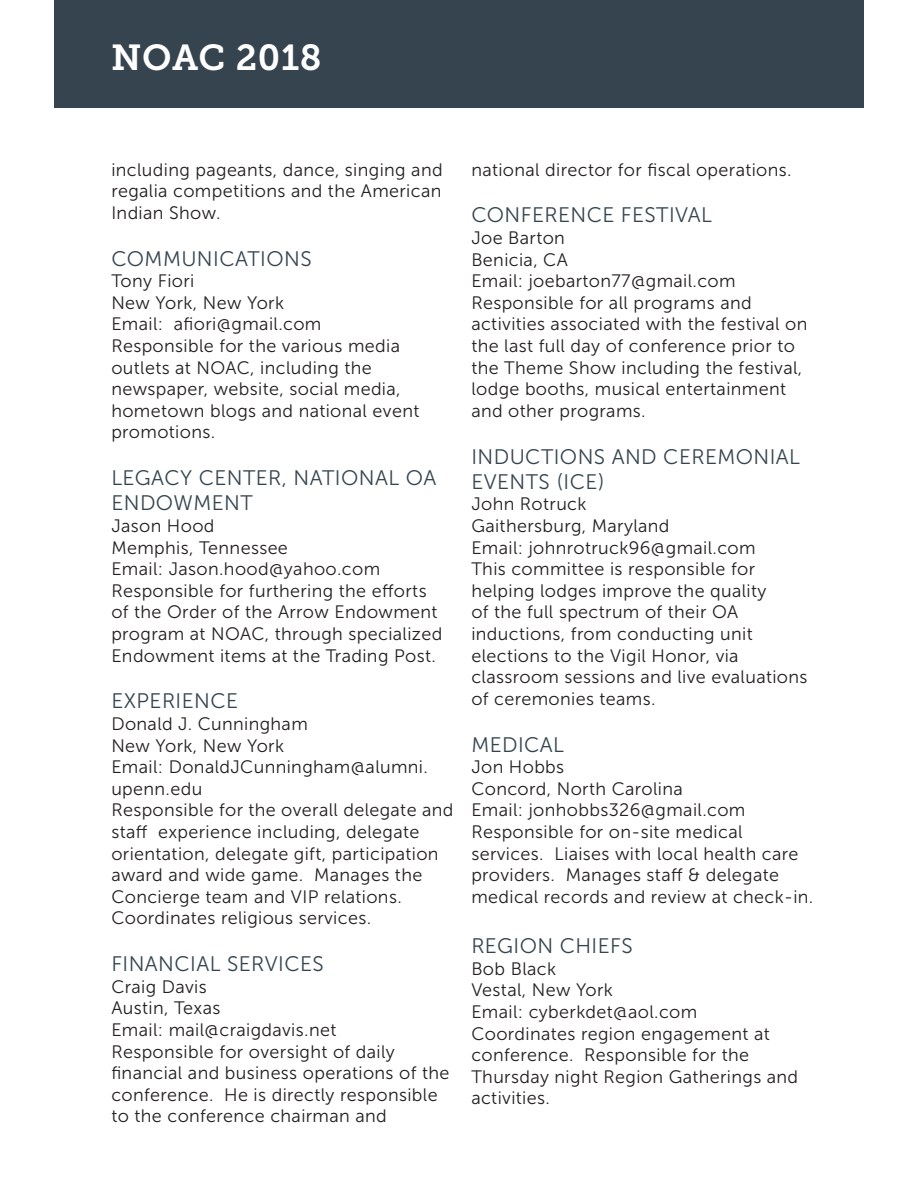
<style>
.page{position:relative;width:918px;height:1188px;background:#fff}
.page>*{position:absolute;margin:0;border:0;box-sizing:border-box;transform-origin:0 0}
.t1{font:36px "Museo Slab 700";letter-spacing:.015em;color:#fff}
.t2{font:21px/25.2px "Museo Sans 300";letter-spacing:.02em;color:#35444e}
.t3{font:18px/21.6px "Museo Sans 300";letter-spacing:.02em;color:#231f20}
</style>
<div class="page">
<div style="left:54px;top:0;width:810px;height:108px;background:#35444e"></div>
<p class="t1" style="left:111px;top:37px;width:212px">NOAC 2018</p>
<p class="t3" style="left:111px;top:159px;width:333px;text-align:justify">including pageants, dance, singing and regalia competitions and the American Indian Show.</p>
<p class="t2" style="left:111px;top:246px;width:202px">COMMUNICATIONS</p>
<p class="t3" style="left:111px;top:270px;width:85px">Tony Fiori</p>
<p class="t3" style="left:111px;top:292px;width:174px">New York, New York</p>
<p class="t3" style="left:111px;top:313px;width:212px">Email: afiori@gmail.com</p>
<p class="t3" style="left:111px;top:335px;width:310px">Responsible for the various media outlets at NOAC, including the newspaper, website, social media, hometown blogs and national event promotions.</p>
<p class="t2" style="left:111px;top:465px;width:326px">LEGACY CENTER, NATIONAL OA<br>ENDOWMENT</p>
<p class="t3" style="left:111px;top:515px;width:105px">Jason Hood</p>
<p class="t3" style="left:111px;top:537px;width:178px">Memphis, Tennessee</p>
<p class="t3" style="left:111px;top:558px;width:270px">Email: Jason.hood@yahoo.com</p>
<p class="t3" style="left:111px;top:580px;width:332px">Responsible for furthering the efforts of the Order of the Arrow Endowment program at NOAC, through specialized Endowment items at the Trading Post.</p>
<p class="t2" style="left:111px;top:689px;width:128px">EXPERIENCE</p>
<p class="t3" style="left:111px;top:713px;width:198px">Donald J. Cunningham</p>
<p class="t3" style="left:111px;top:735px;width:174px">New York, New York</p>
<p class="t3" style="left:111px;top:756px;width:318px">Email: DonaldJCunningham@alumni. upenn.edu</p>
<p class="t3" style="left:111px;top:799px;width:344px">Responsible for the overall delegate and staff experience including, delegate orientation, delegate gift, participation award and wide game. Manages the Concierge team and VIP relations.<br>Coordinates religious services.</p>
<p class="t2" style="left:111px;top:951px;width:214px">FINANCIAL SERVICES</p>
<p class="t3" style="left:111px;top:976px;width:97px">Craig Davis</p>
<p class="t3" style="left:111px;top:997px;width:111px">Austin, Texas</p>
<p class="t3" style="left:111px;top:1019px;width:227px">Email: mail@craigdavis.net</p>
<p class="t3" style="left:111px;top:1041px;width:340px">Responsible for oversight of daily financial and business operations of the conference. He is directly responsible to the conference chairman and</p>
<p class="t3" style="left:471px;top:159px;width:322px">national director for fiscal operations.</p>
<p class="t2" style="left:471px;top:203px;width:242px">CONFERENCE FESTIVAL</p>
<p class="t3" style="left:471px;top:227px;width:95px">Joe Barton</p>
<p class="t3" style="left:471px;top:249px;width:98px">Benicia, CA</p>
<p class="t3" style="left:471px;top:270px;width:266px">Email: joebarton77@gmail.com</p>
<p class="t3" style="left:471px;top:292px;width:338px">Responsible for all programs and activities associated with the festival on the last full day of conference prior to the Theme Show including the festival, lodge booths, musical entertainment and other programs.</p>
<p class="t2" style="left:471px;top:444px;width:330px">INDUCTIONS AND CEREMONIAL<br>EVENTS (ICE)</p>
<p class="t3" style="left:471px;top:493px;width:117px">John Rotruck</p>
<p class="t3" style="left:471px;top:515px;width:200px">Gaithersburg, Maryland</p>
<p class="t3" style="left:471px;top:537px;width:286px">Email: johnrotruck96@gmail.com</p>
<p class="t3" style="left:471px;top:558px;width:338px">This committee is responsible for helping lodges improve the quality<br>of the full spectrum of their OA inductions, from conducting unit elections to the Vigil Honor, via classroom sessions and live evaluations of ceremonies teams.</p>
<p class="t2" style="left:471px;top:732px;width:94px">MEDICAL</p>
<p class="t3" style="left:471px;top:756px;width:94px">Jon Hobbs</p>
<p class="t3" style="left:471px;top:778px;width:213px">Concord, North Carolina</p>
<p class="t3" style="left:471px;top:799px;width:276px">Email: jonhobbs326@gmail.com</p>
<p class="t3" style="left:471px;top:821px;width:344px">Responsible for on-site medical services. Liaises with local health care providers. Manages staff &amp; delegate medical records and review at check-in.</p>
<p class="t2" style="left:471px;top:933px;width:163px">REGION CHIEFS</p>
<p class="t3" style="left:471px;top:958px;width:86px">Bob Black</p>
<p class="t3" style="left:471px;top:979px;width:143px">Vestal, New York</p>
<p class="t3" style="left:471px;top:1001px;width:227px">Email: cyberkdet@aol.com</p>
<p class="t3" style="left:471px;top:1023px;width:328px">Coordinates region engagement at conference. Responsible for the<br>Thursday night Region Gatherings and activities.</p>
</div>
